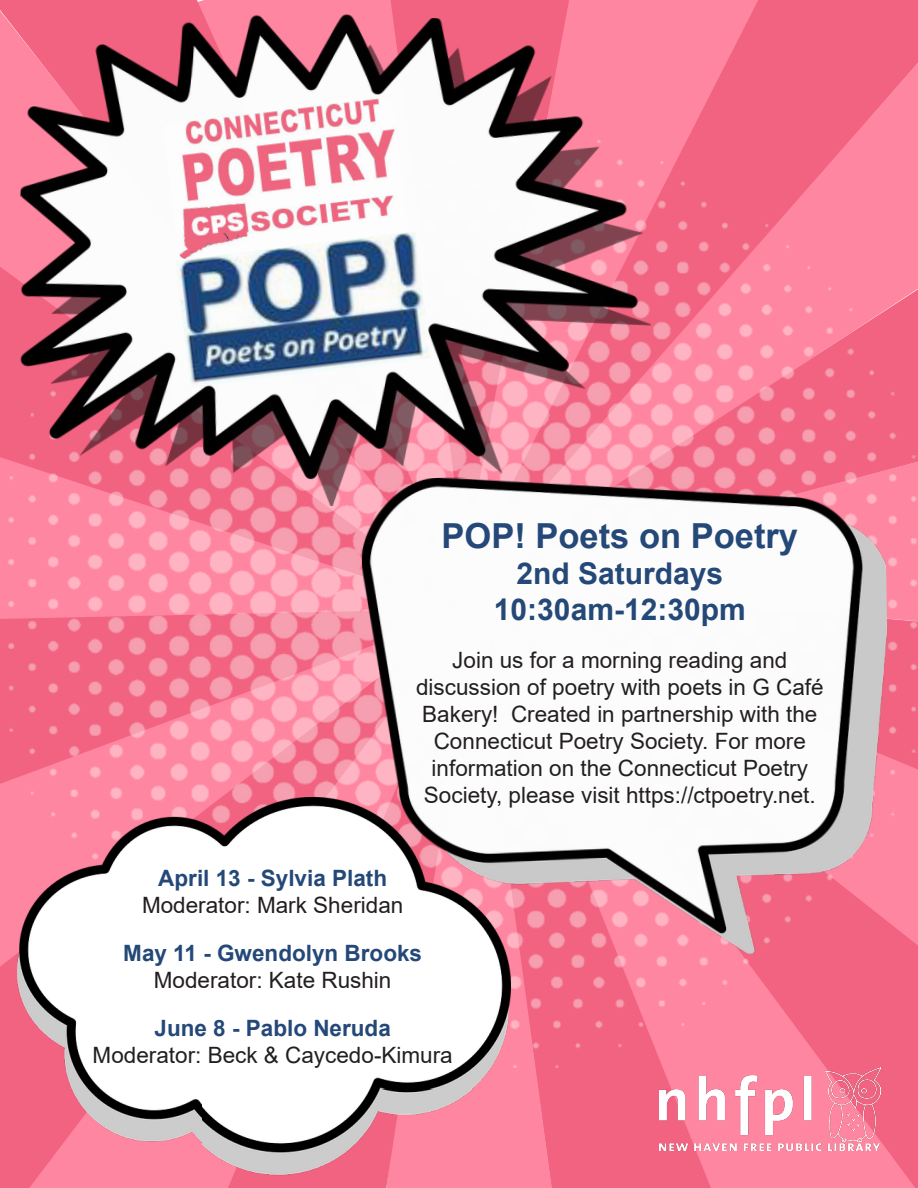
<style>
.page{position:relative;width:918px;height:1188px;background:#fff}
.page>*{position:absolute;margin:0;border:0;box-sizing:border-box;transform-origin:0 0}
.t1{font:700 34.5px "Arial";color:#244878}
.t2{font:700 30px "Arial";color:#244878}
.t3{font:22.5px/27px "Arial";color:#231f20;text-align:center}
.t4{font:700 22.5px "Arial";color:#244878}
</style>
<div class="page">
<svg style="left:664px;top:0;width:254px;height:45px;background:#f56e8a"></svg>
<svg style="left:664px;top:45px;width:254px;height:75px;background:#f46c89"></svg>
<svg style="left:756px;top:1067px;width:162px;height:121px;background:#f97793"></svg>
<svg style="left:568px;top:1067px;width:188px;height:121px;background:#f26784"></svg>
<svg style="left:492px;top:1067px;width:76px;height:121px;background:#f97792"></svg>
<svg style="left:10px;top:1067px;width:475px;height:121px;background:#fa7a95"></svg>
<img style="left:0;top:120px;width:918px;height:947px">
<img style="left:18px;top:798px;width:493px;height:348px">
<img style="left:7px;top:0;width:657px;height:520px">
<img style="left:162px;top:97px;width:247px;height:163px">
<img style="left:175px;top:231px;width:256px;height:156px">
<img style="left:361px;top:470px;width:532px;height:490px">
<img style="left:659px;top:1067px;width:222px;height:84px">
<img style="left:202px;top:1090px;width:308px;height:89px">
<p class="t1" style="left:442px;top:511px;width:358px">POP! Poets on Poetry</p>
<p class="t2" style="left:516px;top:552px;width:208px">2nd Saturdays</p>
<p class="t2" style="left:494px;top:588px;width:253px">10:30am-12:30pm</p>
<p class="t3" style="left:452px;top:646px;width:337px">Join us for a morning reading and</p>
<p class="t3" style="left:416px;top:673px;width:409px">discussion of poetry with poets in G Café<br>Bakery! Created in partnership with the<br>Connecticut Poetry Society. For more</p>
<p class="t3" style="left:432px;top:754px;width:378px">information on the Connecticut Poetry</p>
<p class="t3" style="left:424px;top:781px;width:393px">Society, please visit https://ctpoetry.net.</p>
<p class="t4" style="left:158px;top:862px;width:230px">April 13 - Sylvia Plath</p>
<p class="t3" style="left:142px;top:891px;width:263px">Moderator: Mark Sheridan</p>
<p class="t4" style="left:123px;top:937px;width:300px">May 11 - Gwendolyn Brooks</p>
<p class="t3" style="left:154px;top:966px;width:239px">Moderator: Kate Rushin</p>
<p class="t4" style="left:155px;top:1012px;width:238px">June 8 - Pablo Neruda</p>
<p class="t3" style="left:93px;top:1041px;width:362px">Moderator: Beck &amp; Caycedo-Kimura</p>
</div>
